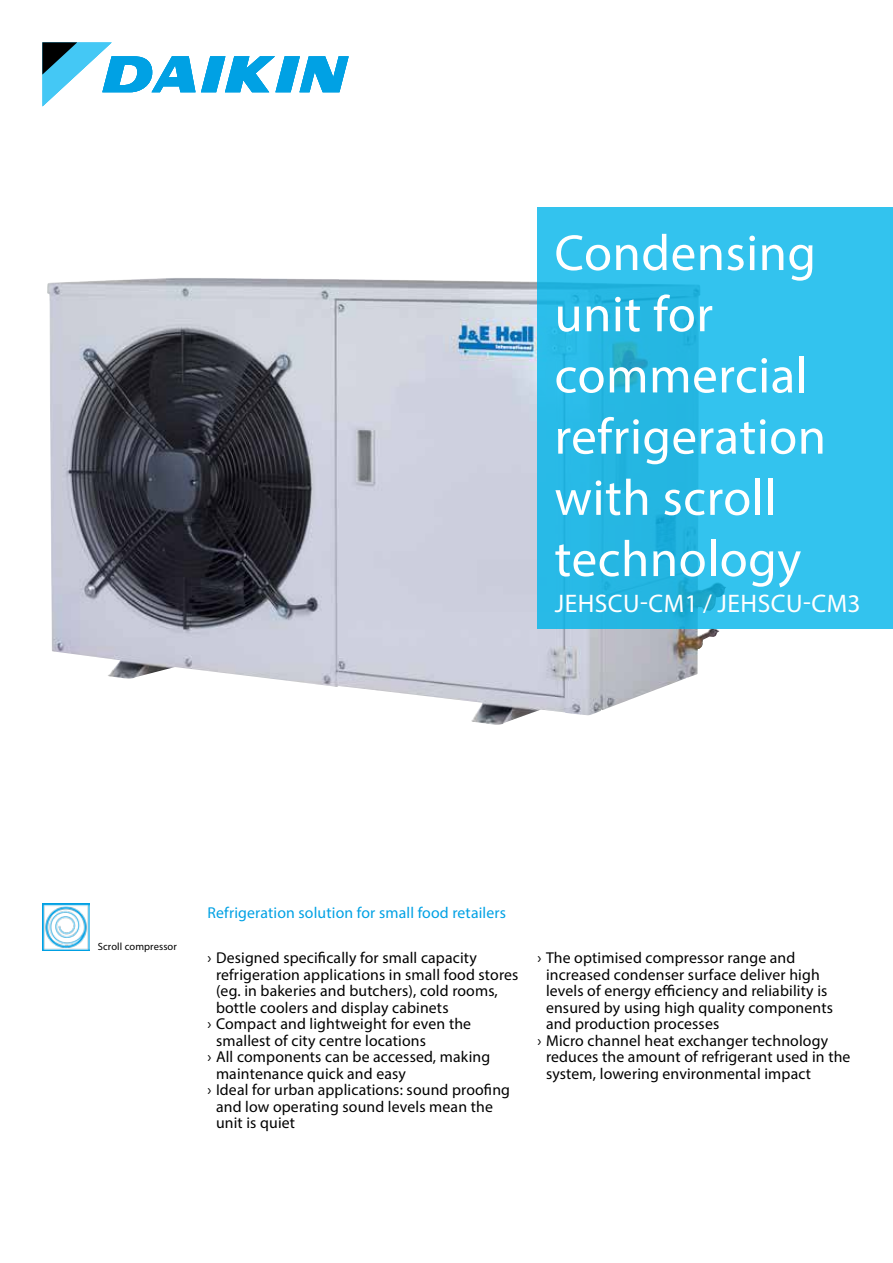
<style>
.page{position:relative;width:893px;height:1263px;background:#fff}
.page>*{position:absolute;margin:0;border:0;box-sizing:border-box;transform-origin:0 0}
.t1{font:51px/61.2px "Myriad Pro";letter-spacing:.01em;color:#fff}
.t2{font:25.5px "Myriad Pro";letter-spacing:.02em;color:#fff}
.t3{font:15.75px "Myriad Pro";letter-spacing:.01em;color:#000}
.t4{font:15.75px "Myriad Pro";letter-spacing:.01em;color:#00a1e4}
.t5{font:10.5px "Myriad Pro";letter-spacing:.01em;color:#000}
</style>
<div class="page">
<img style="left:43px;top:903px;width:46px;height:47px">
<img style="left:47px;top:278px;width:673px;height:447px">
<svg style="left:43px;top:43px;width:306px;height:63px"></svg>
<div style="left:537px;top:208px;width:356px;height:421px;background:linear-gradient(to right,#26b7e3,#35c5f0)"></div>
<h1 class="t1" style="left:554px;top:221px;width:273px">Condensing unit for commercial refrigeration with scroll technology</h1>
<h2 class="t2" style="left:555px;top:588px;width:307px">JEHSCU-CM1 / JEHSCU-CM3</h2>
<p class="t5" style="left:98px;top:940px;width:81px">Scroll compressor</p>
<p class="t4" style="left:207px;top:903px;width:300px">Refrigeration solution for small food retailers</p>
<p class="t3" style="left:207px;top:948px;width:271px">› Designed specifically for small capacity</p>
<p class="t3" style="left:216px;top:964px;width:304px">refrigeration applications in small food stores</p>
<p class="t3" style="left:216px;top:981px;width:283px">(eg. in bakeries and butchers), cold rooms,</p>
<p class="t3" style="left:216px;top:998px;width:234px">bottle coolers and display cabinets</p>
<p class="t3" style="left:207px;top:1014px;width:265px">› Compact and lightweight for even the</p>
<p class="t3" style="left:216px;top:1031px;width:211px">smallest of city centre locations</p>
<p class="t3" style="left:207px;top:1047px;width:284px">› All components can be accessed, making</p>
<p class="t3" style="left:216px;top:1064px;width:192px">maintenance quick and easy</p>
<p class="t3" style="left:207px;top:1080px;width:304px">› Ideal for urban applications: sound proofing</p>
<p class="t3" style="left:216px;top:1097px;width:278px">and low operating sound levels mean the</p>
<p class="t3" style="left:216px;top:1113px;width:81px">unit is quiet</p>
<p class="t3" style="left:537px;top:948px;width:259px">› The optimised compressor range and</p>
<p class="t3" style="left:546px;top:965px;width:275px">increased condenser surface deliver high</p>
<p class="t3" style="left:546px;top:981px;width:283px">levels of energy efficiency and reliability is</p>
<p class="t3" style="left:546px;top:998px;width:288px">ensured by using high quality components</p>
<p class="t3" style="left:546px;top:1014px;width:175px">and production processes</p>
<p class="t3" style="left:537px;top:1031px;width:292px">› Micro channel heat exchanger technology</p>
<p class="t3" style="left:546px;top:1047px;width:306px">reduces the amount of refrigerant used in the</p>
<p class="t3" style="left:546px;top:1064px;width:267px">system, lowering environmental impact</p>
</div>
